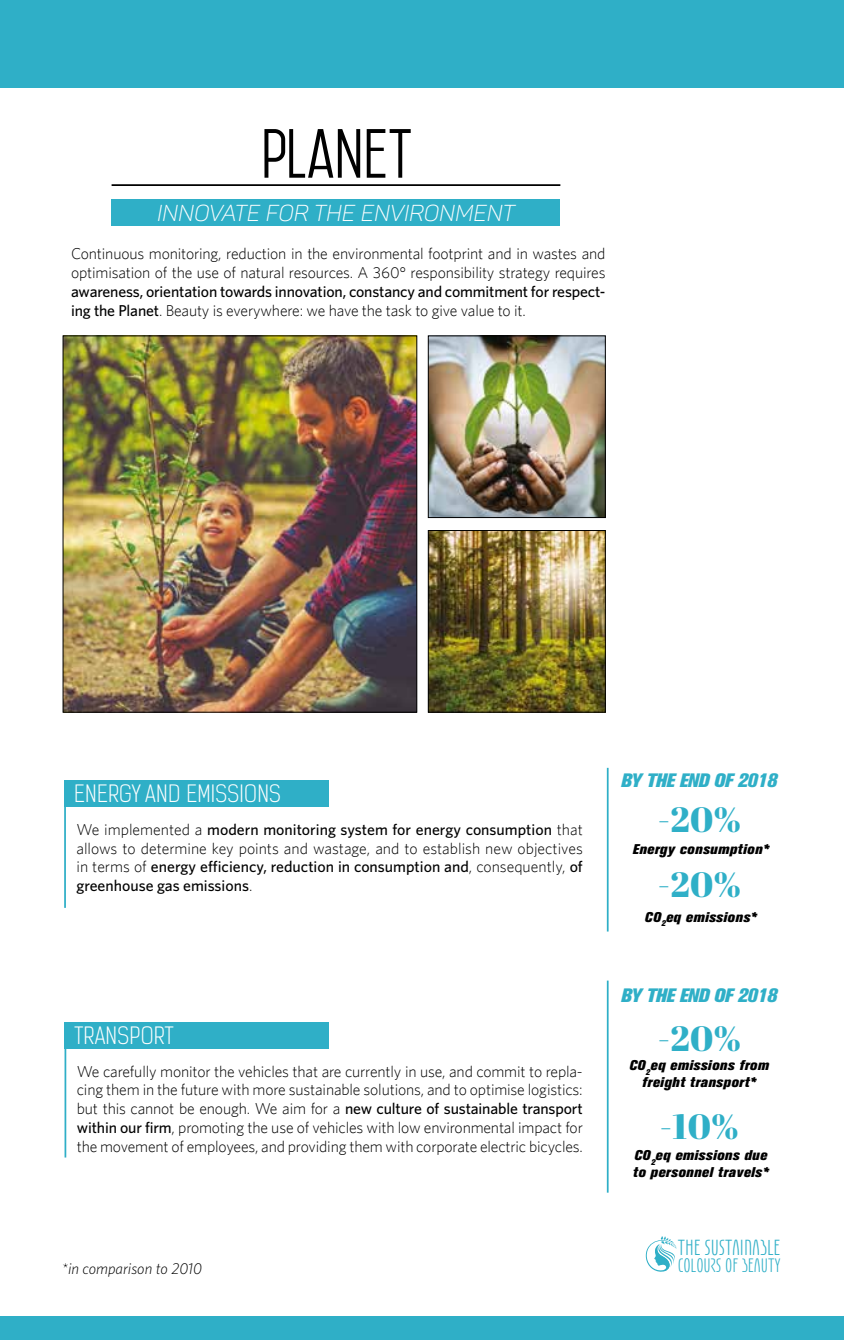
<style>
.page{position:relative;width:844px;height:1340px;background:#fff}
.page>*{position:absolute;margin:0;border:0;box-sizing:border-box;transform-origin:0 0}
.t1{font:59.5px "Mohave";color:#000}
.t2{font:35px "Abril Fatface";letter-spacing:.01em;color:#2fafc7}
.t3{font:300 22.75px "Kelson Sans";letter-spacing:.01em;color:#fff}
.t4{font:22.75px "Panton Lightitalic Caps";letter-spacing:.01em;color:#fff}
.t5{font:300 21.18px "Eunomia";color:#2fafc7}
.t6{font:italic 800 19.25px "Akzidenz Grotesk BQ";letter-spacing:-.01em;color:#2fafc7}
.t7{font:300 18.9px "Eunomia";color:#2fafc7}
.t8{font:300 15.75px/18.9px "Whitney";letter-spacing:-.01em;color:#000}
.t9{font:500 15.75px/18.9px "Whitney";letter-spacing:-.01em;color:#000}
.t10{font:italic 300 15.75px "Whitney";color:#000}
.t11{font:italic 800 14px/16.8px "Akzidenz Grotesk BQ";letter-spacing:.04em;color:#000;text-align:center}
.s1{font-weight:300}
.s2{font-weight:500}
</style>
<div class="page">
<div style="left:0;top:0;width:843px;height:87px;background:#2fafc7"></div>
<div style="left:0;top:1316px;width:843px;height:23px;background:#2fafc7"></div>
<div style="left:111px;top:199px;width:449px;height:27px;background:#2fafc7"></div>
<hr style="left:111px;top:184px;width:449px;height:2px;background:#000">
<div style="left:64px;top:780px;width:265px;height:27px;background:#2fafc7"></div>
<hr style="left:64px;top:804px;width:2px;height:103px;background:#2fafc7">
<hr style="left:606px;top:767px;width:2px;height:164px;background:#2fafc7">
<hr style="left:606px;top:980px;width:2px;height:212px;background:#2fafc7">
<div style="left:64px;top:1022px;width:265px;height:26px;background:#2fafc7"></div>
<hr style="left:64px;top:1035px;width:2px;height:122px;background:#2fafc7">
<img style="left:65px;top:338px;width:350px;height:372px">
<div style="left:63px;top:336px;width:354px;height:376px;border:1px solid #000"></div>
<img style="left:430px;top:338px;width:173px;height:178px">
<div style="left:428px;top:336px;width:177px;height:182px;border:1px solid #000"></div>
<img style="left:430px;top:532px;width:173px;height:178px">
<div style="left:428px;top:530px;width:177px;height:182px;border:1px solid #000"></div>
<svg style="left:645px;top:1236px;width:32px;height:36px"></svg>
<h1 class="t1" style="left:261px;top:117px;width:153px">PLANET</h1>
<h3 class="t4" style="left:157px;top:199px;width:359px">INNOVATE FOR THE ENVIRONMENT</h3>
<p class="t8" style="left:71px;top:244px;width:536px">Continuous monitoring, reduction in the environmental footprint and in wastes and optimisation of the use of natural resources. A 360° responsibility strategy requires</p>
<p class="t9" style="left:71px;top:281px;width:536px">awareness, orientation towards innovation, constancy and commitment for respect&shy;ing the Planet<span class="s1">. Beauty is everywhere: we have the task to give value to it.</span></p>
<h3 class="t3" style="left:74px;top:780px;width:208px">ENERGY AND EMISSIONS</h3>
<p class="t9" style="left:76px;top:819px;width:508px;text-align:justify"><span class="s1">We implemented a</span> modern monitoring system for energy consumption <span class="s1">that allows to determine key points and wastage, and to establish new objectives in terms of</span> energy efficiency, reduction in consumption and<span class="s1">, consequently,</span> of greenhouse gas emissions<span class="s1">.</span></p>
<h3 class="t3" style="left:75px;top:1022px;width:100px">TRANSPORT</h3>
<p class="t8" style="left:77px;top:1061px;width:507px;text-align:justify">We carefully monitor the vehicles that are currently in use, and commit to repla&shy;cing them in the future with more sustainable solutions, and to optimise logistics: but this cannot be enough. We aim for a <span class="s2">new culture of sustainable transport within our firm</span>, promoting the use of vehicles with low environmental impact for the movement of employees, and providing them with corporate electric bicycles.</p>
<p class="t10" style="left:62px;top:1259px;width:142px">*in comparison to 2010</p>
<p class="t6" style="left:621px;top:769px;width:158px">BY THE END OF 2018</p>
<h2 class="t2" style="left:657px;top:794px;width:84px">-20%</h2>
<p class="t11" style="left:632px;top:840px;width:138px">Energy consumption*</p>
<h2 class="t2" style="left:657px;top:860px;width:84px">-20%</h2>
<p class="t11" style="left:644px;top:908px;width:113px">CO<sub>2</sub>eq emissions*</p>
<p class="t6" style="left:621px;top:984px;width:158px">BY THE END OF 2018</p>
<h2 class="t2" style="left:657px;top:1014px;width:84px">-20%</h2>
<p class="t11" style="left:629px;top:1056px;width:141px">CO<sub>2</sub>eq emissions from freight transport*</p>
<h2 class="t2" style="left:659px;top:1102px;width:80px">-10%</h2>
<p class="t11" style="left:632px;top:1146px;width:137px;text-align:left">CO<sub>2</sub>eq emissions due to personnel travels*</p>
<h3 class="t5" style="left:677px;top:1239px;width:104px">THE SUSTAINABLE</h3>
<p class="t7" style="left:677px;top:1257px;width:104px">COLOURS OF BEAUTY</p>
</div>
